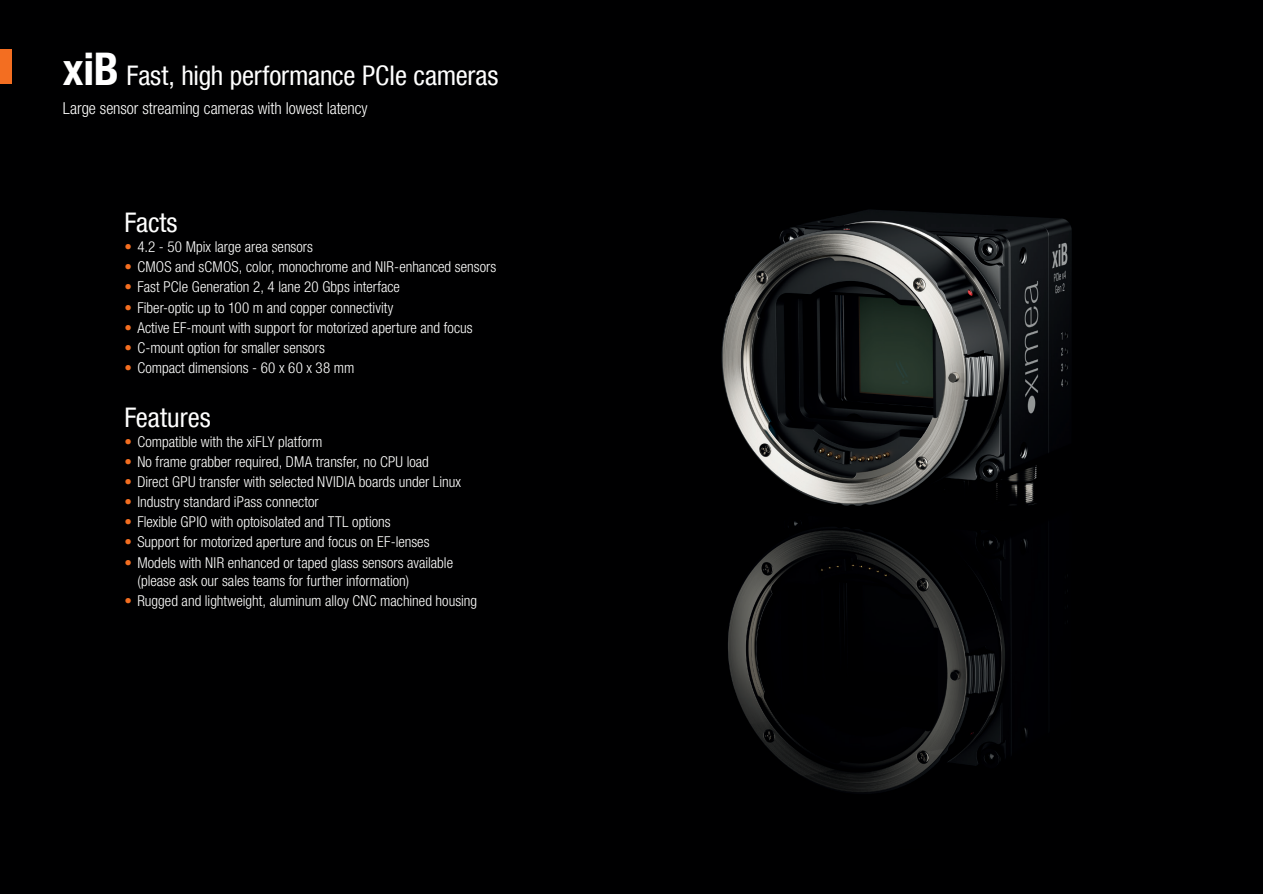
<style>
.page{position:relative;width:1264px;height:894px;background:#fff}
.page>*{position:absolute;margin:0;border:0;box-sizing:border-box;transform-origin:0 0}
.t1{font:condensed 27px "Helvetica Neue LT Com";color:#fff}
.t2{font:300 condensed 16.5px "Helvetica Neue LT Com";letter-spacing:-.005em;color:#fff}
.t3{font:300 condensed 15px/18px "Helvetica Neue LT Com";color:#fff}
.s1{font-weight:700;font-size:45px}
.s2{color:#f36e21}
</style>
<div class="page">
<div style="left:0;top:0;width:1262px;height:894px;background:#000001"></div>
<div style="left:0;top:50px;width:11px;height:34px;background:#f36e21"></div>
<img style="left:721px;top:209px;width:351px;height:583px">
<h1 class="t1" style="left:63px;top:60px;width:437px"><span class="s1">xiB</span> Fast, high performance PCIe cameras</h1>
<p class="t2" style="left:63px;top:98px;width:306px">Large sensor streaming cameras with lowest latency</p>
<h1 class="t1" style="left:124px;top:207px;width:54px">Facts</h1>
<p class="t3" style="left:124px;top:238px;width:190px"><span class="s2">•</span> 4.2 - 50 Mpix large area sensors</p>
<p class="t3" style="left:124px;top:258px;width:373px"><span class="s2">•</span> CMOS and sCMOS, color, monochrome and NIR-enhanced sensors</p>
<p class="t3" style="left:124px;top:278px;width:277px"><span class="s2">•</span> Fast PCIe Generation 2, 4 lane 20 Gbps interface</p>
<p class="t3" style="left:124px;top:298px;width:270px"><span class="s2">•</span> Fiber-optic up to 100 m and copper connectivity</p>
<p class="t3" style="left:124px;top:318px;width:349px"><span class="s2">•</span> Active EF-mount with support for motorized aperture and focus</p>
<p class="t3" style="left:124px;top:338px;width:202px"><span class="s2">•</span> C-mount option for smaller sensors</p>
<p class="t3" style="left:124px;top:359px;width:231px"><span class="s2">•</span> Compact dimensions - 60 x 60 x 38 mm</p>
<h1 class="t1" style="left:124px;top:401px;width:88px">Features</h1>
<p class="t3" style="left:124px;top:432px;width:199px"><span class="s2">•</span> Compatible with the xiFLY platform</p>
<p class="t3" style="left:124px;top:453px;width:306px"><span class="s2">•</span> No frame grabber required, DMA transfer, no CPU load</p>
<p class="t3" style="left:124px;top:473px;width:338px"><span class="s2">•</span> Direct GPU transfer with selected NVIDIA boards under Linux</p>
<p class="t3" style="left:124px;top:493px;width:195px"><span class="s2">•</span> Industry standard iPass connector</p>
<p class="t3" style="left:124px;top:513px;width:267px"><span class="s2">•</span> Flexible GPIO with optoisolated and TTL options</p>
<p class="t3" style="left:124px;top:533px;width:306px"><span class="s2">•</span> Support for motorized aperture and focus on EF-lenses</p>
<p class="t3" style="left:137px;top:553px;width:317px;text-indent:-13px"><span class="s2">•</span> Models with NIR enhanced or taped glass sensors available (please ask our sales teams for further information)</p>
<p class="t3" style="left:124px;top:591px;width:354px"><span class="s2">•</span> Rugged and lightweight, aluminum alloy CNC machined housing</p>
</div>
